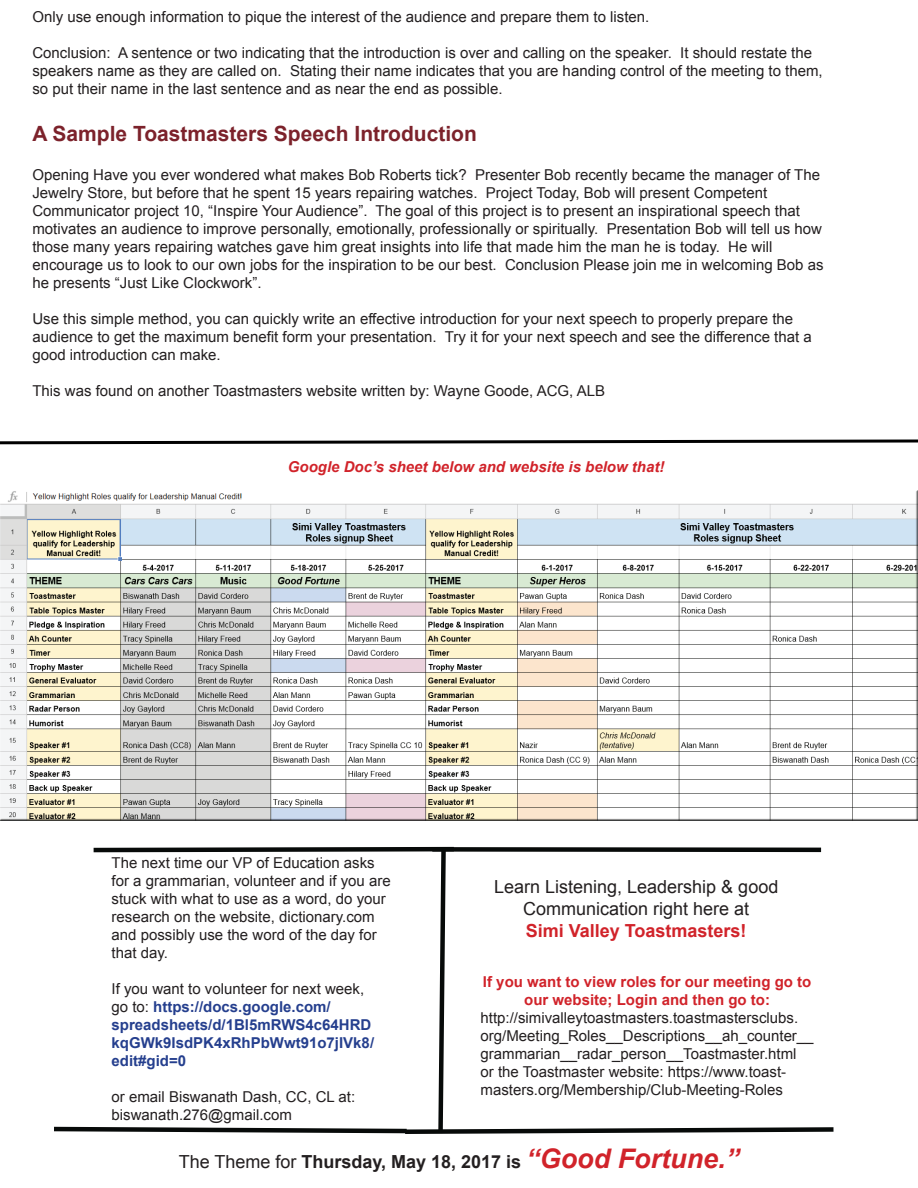
<style>
.page{position:relative;width:918px;height:1188px;background:#fff}
.page>*{position:absolute;margin:0;border:0;box-sizing:border-box;transform-origin:0 0}
.t1{font:700 21px "Arial";color:#7c222b}
.t2{font:18px/21.6px "Arial";color:#231f20;text-align:center}
.t3{font:700 18px "Arial";color:#231f20}
.t4{font:700 18px "Arial";color:#d1232a}
.t5{font:15px/18px "Arial";color:#231f20}
.t6{font:700 15px/18px "Arial";color:#253f8e}
.t7{font:700 15px/18px "Arial";color:#d1232a;text-align:center}
.t8{font:italic 700 15px "Arial";color:#d1232a}
.s1{font-weight:400;color:#231f20}
.s2{font-weight:400}
.s3{font-style:italic;font-size:27px;color:#d1232a}
</style>
<div class="page">
<svg style="left:54px;top:846px;width:780px;height:288px"></svg>
<img style="left:0;top:490px;width:918px;height:331px">
<svg style="left:0;top:439px;width:918px;height:6px"></svg>
<p class="t5" style="left:32px;top:8px;width:619px">Only use enough information to pique the interest of the audience and prepare them to listen.</p>
<p class="t5" style="left:32px;top:44px;width:792px">Conclusion: A sentence or two indicating that the introduction is over and calling on the speaker. It should restate the speakers name as they are called on. Stating their name indicates that you are handing control of the meeting to them, so put their name in the last sentence and as near the end as possible.</p>
<h1 class="t1" style="left:32px;top:119px;width:446px">A Sample Toastmasters Speech Introduction</h1>
<p class="t5" style="left:32px;top:166px;width:793px">Opening Have you ever wondered what makes Bob Roberts tick? Presenter Bob recently became the manager of The Jewelry Store, but before that he spent 15 years repairing watches. Project Today, Bob will present Competent Communicator project 10, “Inspire Your Audience”. The goal of this project is to present an inspirational speech that motivates an audience to improve personally, emotionally, professionally or spiritually. Presentation Bob will tell us how those many years repairing watches gave him great insights into life that made him the man he is today. He will encourage us to look to our own jobs for the inspiration to be our best. Conclusion Please join me in welcoming Bob as he presents “Just Like Clockwork”.</p>
<p class="t5" style="left:32px;top:310px;width:781px">Use this simple method, you can quickly write an effective introduction for your next speech to properly prepare the audience to get the maximum benefit form your presentation. Try it for your next speech and see the difference that a good introduction can make.</p>
<p class="t5" style="left:32px;top:382px;width:574px">This was found on another Toastmasters website written by: Wayne Goode, ACG, ALB</p>
<p class="t8" style="left:288px;top:456px;width:378px">Google Doc’s sheet below and website is below that!</p>
<p class="t5" style="left:112px;top:854px;width:281px">The next time our VP of Education asks for a grammarian, volunteer and if you are stuck with what to use as a word, do your research on the website, dictionary.com and possibly use the word of the day for that day.</p>
<p class="t6" style="left:112px;top:980px;width:264px"><span class="s1">If you want to volunteer for next week, go to:</span> https://docs.google.com/ spreadsheets/d/1Bl5mRWS4c64HRD kqGWk9IsdPK4xRhPbWwt91o7jIVk8/ edit#gid=0</p>
<p class="t5" style="left:112px;top:1088px;width:245px">or email Biswanath Dash, CC, CL at: biswanath.276@gmail.com</p>
<p class="t3" style="left:179px;top:1150px;width:562px"><span class="s2">The Theme for</span> Thursday, May 18, 2017 is <span class="s3">“Good Fortune.”</span></p>
<p class="t2" style="left:494px;top:876px;width:286px">Learn Listening, Leadership &amp; good<br>Communication right here at</p>
<p class="t4" style="left:526px;top:918px;width:222px">Simi Valley Toastmasters!</p>
<p class="t7" style="left:483px;top:973px;width:330px">If you want to view roles for our meeting go to our website; Login and then go to:</p>
<p class="t5" style="left:481px;top:1008px;width:335px">http://simivalleytoastmasters.toastmastersclubs. org/Meeting_Roles__Descriptions__ah_counter__ grammarian__radar_person__Toastmaster.html or the Toastmaster website: https://www.toast&shy;masters.org/Membership/Club-Meeting-Roles</p>
</div>
